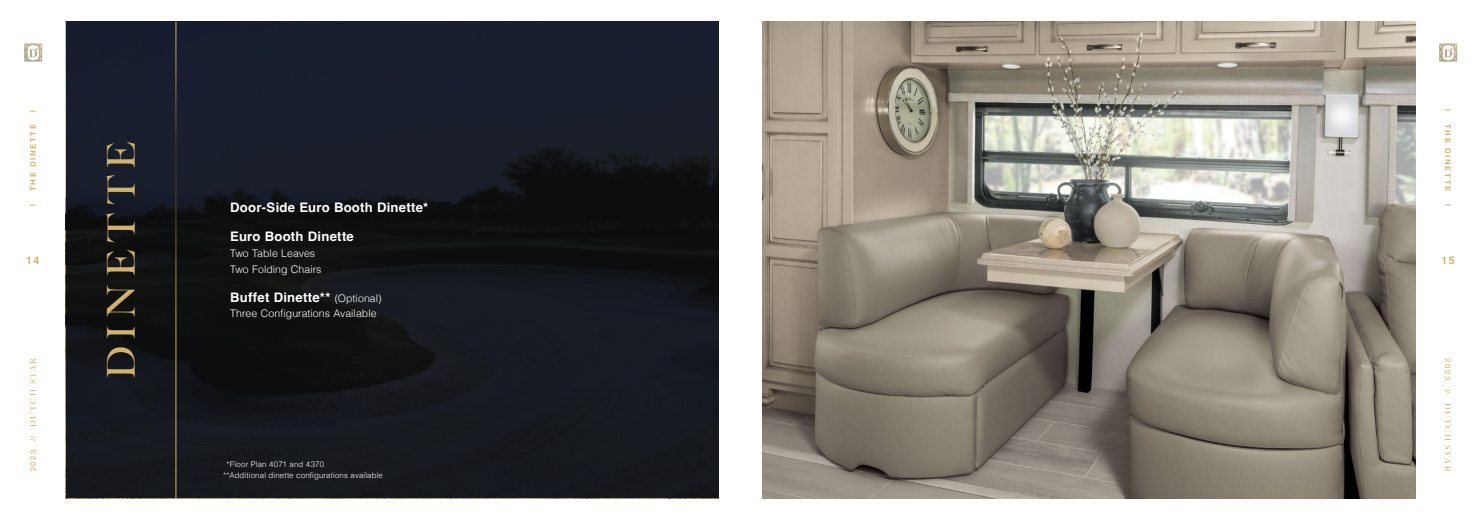
<style>
.page{position:relative;width:1481px;height:520px;background:#fff}
.page>*{position:absolute;margin:0;border:0;box-sizing:border-box;transform-origin:0 0}
.t1{font:500 38.5px "Big Caslon";letter-spacing:.18em;color:#d2b36e}
.t2{font:700 13.12px "Helvetica";letter-spacing:.02em;color:#fff}
.t3{font:700 10.59px "Helvetica";color:#d2b36e}
.t4{font:300 10.5px/15.8px "Helvetica";letter-spacing:.005em;color:#fff}
.t5{font:300 7.88px/11.4px "Helvetica";letter-spacing:.02em;color:#fff}
.t6{font:500 7.7px "Big Caslon";letter-spacing:.205em;color:#d2b36e}
.t7{font:700 7.7px "Helvetica";letter-spacing:.22em;color:#d2b36e}
.s1{font-weight:300;font-size:10.5px}
.s2{font-family:"Helvetica";font-weight:400}
</style>
<div class="page">
<img style="left:762px;top:22px;width:653px;height:476px">
<img style="left:66px;top:22px;width:652px;height:476px">
<img style="left:24px;top:42px;width:42px;height:21px">
<img style="left:1415px;top:42px;width:43px;height:21px">
<hr style="left:176px;top:22px;width:1px;height:476px;background:#fff">
<p class="t7" style="left:1452px;top:109px;width:4px;rotate:90deg">|</p>
<p class="t7" style="left:1452px;top:124px;width:68px;rotate:90deg">THE DINETTE</p>
<p class="t7" style="left:1452px;top:204px;width:4px;rotate:90deg">|</p>
<p class="t7" style="left:28px;top:111px;width:4px;rotate:-90deg">|</p>
<p class="t7" style="left:28px;top:191px;width:68px;rotate:-90deg">THE DINETTE</p>
<h1 class="t1" style="left:99px;top:378px;width:239px;rotate:-90deg">DINETTE</h1>
<p class="t2" style="left:230px;top:200px;width:200px">Door-Side Euro Booth Dinette*</p>
<p class="t2" style="left:230px;top:229px;width:125px">Euro Booth Dinette</p>
<p class="t4" style="left:230px;top:246px;width:93px">Two Table Leaves<br>Two Folding Chairs</p>
<p class="t2" style="left:230px;top:292px;width:153px">Buffet Dinette** <span class="s1">(Optional)</span></p>
<p class="t4" style="left:230px;top:305px;width:148px">Three Configurations Available</p>
<p class="t7" style="left:28px;top:206px;width:4px;rotate:-90deg">|</p>
<p class="t3" style="left:26px;top:255px;width:15px">14</p>
<p class="t3" style="left:1441px;top:255px;width:15px">15</p>
<p class="t6" style="left:29px;top:471px;width:115px;rotate:-90deg"><span class="s2">2023 //</span> DUTCH STAR</p>
<p class="t6" style="left:1452px;top:358px;width:115px;rotate:90deg"><span class="s2">2023 //</span> DUTCH STAR</p>
<p class="t5" style="left:223px;top:457px;width:161px;text-indent:3px">*Floor Plan 4071 and 4370<br>**Additional dinette configurations available</p>
</div>
